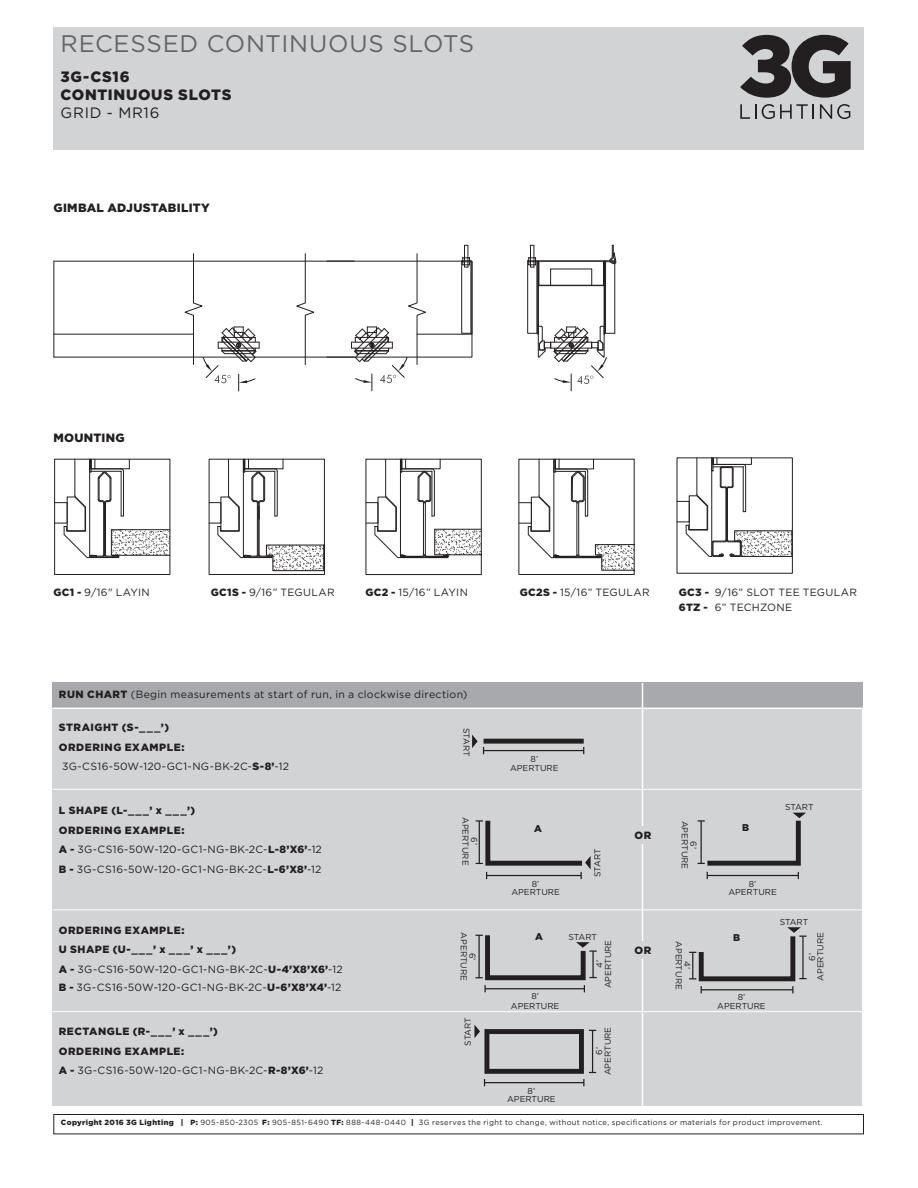
<style>
.page{position:relative;width:918px;height:1188px;background:#fff}
.page>*{position:absolute;margin:0;border:0;box-sizing:border-box;transform-origin:0 0}
.t1{font:24px "Gotham";letter-spacing:.035em;color:#636466}
.t2{font:900 15px/18px "Gotham";letter-spacing:.045em;color:#231f20}
.t3{font:15px "Gotham";letter-spacing:.05em;color:#231f20}
.t4{font:900 12px "Gotham";letter-spacing:.025em;color:#231f20}
.t5{font:10.5px/19.5px "Gotham";letter-spacing:.03em;color:#231f20}
.t6{font:900 10.5px/19.5px "Gotham";letter-spacing:.05em;color:#231f20}
.t7{font:900 9.9px "Gotham";color:#231f20}
.t8{font:8.55px/8.6px "Gotham";color:#231f20;text-align:center}
.t9{font:7.5px "Gotham";letter-spacing:.05em;color:#231f20}
.s1{font-weight:900}
.s2{font-weight:400}
</style>
<div class="page">
<div style="left:53px;top:27px;width:810px;height:123px;background:#d1d3d4"></div>
<div style="left:53px;top:1114px;width:811px;height:20px;border:1px solid #231f20"></div>
<svg style="left:54px;top:459px;width:117px;height:116px"></svg>
<svg style="left:209px;top:459px;width:116px;height:116px"></svg>
<svg style="left:366px;top:459px;width:116px;height:116px"></svg>
<svg style="left:519px;top:458px;width:116px;height:117px"></svg>
<svg style="left:677px;top:458px;width:116px;height:116px"></svg>
<svg style="left:740px;top:35px;width:111px;height:63px"></svg>
<svg style="left:820px;top:104px;width:30px;height:15px"></svg>
<svg style="left:740px;top:104px;width:16px;height:15px"></svg>
<svg style="left:762px;top:104px;width:52px;height:15px"></svg>
<div style="left:52px;top:708px;width:810px;height:398px;background:#d1d3d4"></div>
<div style="left:52px;top:682px;width:810px;height:26px;background:#a7a9ac"></div>
<hr style="left:484px;top:750px;width:100px;height:1px;background:#231f20">
<svg style="left:472px;top:735px;width:12px;height:19px"></svg>
<div style="left:484px;top:739px;width:100px;height:5px;background:#231f20"></div>
<svg style="left:475px;top:934px;width:122px;height:58px"></svg>
<svg style="left:689px;top:927px;width:118px;height:66px"></svg>
<hr style="left:485px;top:1082px;width:99px;height:1px;background:#231f20">
<hr style="left:592px;top:1030px;width:1px;height:43px;background:#231f20">
<svg style="left:474px;top:1025px;width:6px;height:13px"></svg>
<div style="left:484px;top:1029px;width:100px;height:45px;border:5px solid #231f20"></div>
<svg style="left:476px;top:820px;width:115px;height:59px"></svg>
<svg style="left:698px;top:813px;width:108px;height:66px"></svg>
<hr style="left:52px;top:789px;width:811px;height:1px;background:#fff">
<hr style="left:52px;top:910px;width:811px;height:1px;background:#fff">
<hr style="left:52px;top:1011px;width:811px;height:1px;background:#fff">
<hr style="left:642px;top:683px;width:1px;height:423px;background:#fff">
<hr style="left:52px;top:708px;width:814px;height:1px;background:#fff">
<div style="left:625px;top:826px;width:36px;height:18px;background:#d1d3d4"></div>
<div style="left:625px;top:941px;width:36px;height:18px;background:#d1d3d4"></div>
<hr style="left:54px;top:357px;width:300px;height:1px;background:#231f20">
<hr style="left:54px;top:334px;width:140px;height:1px;background:#231f20">
<hr style="left:54px;top:261px;width:300px;height:1px;background:#231f20">
<hr style="left:472px;top:262px;width:1px;height:71px;background:#231f20">
<hr style="left:54px;top:261px;width:1px;height:96px;background:#231f20">
<svg style="left:296px;top:253px;width:19px;height:112px"></svg>
<svg style="left:184px;top:253px;width:76px;height:138px"></svg>
<svg style="left:326px;top:245px;width:146px;height:146px"></svg>
<svg style="left:527px;top:245px;width:89px;height:146px"></svg>
<h1 class="t1" style="left:61px;top:34px;width:415px">RECESSED CONTINUOUS SLOTS</h1>
<h2 class="t2" style="left:61px;top:69px;width:172px">3G-CS16<br>CONTINUOUS SLOTS</h2>
<h2 class="t3" style="left:61px;top:107px;width:100px">GRID - MR16</h2>
<p class="t4" style="left:53px;top:203px;width:158px">GIMBAL ADJUSTABILITY</p>
<p class="t4" style="left:53px;top:433px;width:73px">MOUNTING</p>
<p class="t5" style="left:53px;top:584px;width:98px"><span class="s1">GC1 -</span> 9/16" LAYIN</p>
<p class="t5" style="left:211px;top:584px;width:125px"><span class="s1">GC1S -</span> 9/16” TEGULAR</p>
<p class="t5" style="left:365px;top:584px;width:104px"><span class="s1">GC2 -</span> 15/16” LAYIN</p>
<p class="t5" style="left:520px;top:584px;width:131px"><span class="s1">GC2S -</span> 15/16” TEGULAR</p>
<p class="t5" style="left:679px;top:586px;width:180px;line-height:15px"><span class="s1">GC3 -</span> 9/16” SLOT TEE TEGULAR<br><span class="s1">6TZ -</span> 6” TECHZONE</p>
<p class="t5" style="left:59px;top:685px;width:410px"><span class="s1">RUN CHART</span> (Begin measurements at start of run, in a clockwise direction)</p>
<p class="t6" style="left:59px;top:718px;width:232px">STRAIGHT (S-___’)<br>ORDERING EXAMPLE:<br><span class="s2">3G-CS16-50W-120-GC1-NG-BK-2C-</span>S-8’<span class="s2">-12</span></p>
<p class="t8" style="left:470px;top:728px;width:30px;rotate:90deg">START</p>
<p class="t8" style="left:510px;top:755px;width:50px">8’<br>APERTURE</p>
<p class="t5" style="left:59px;top:801px;width:264px"><span class="s1">L SHAPE (L-___’ x ___’)<br>ORDERING EXAMPLE:<br>A -</span> 3G-CS16-50W-120-GC1-NG-BK-2C-<span class="s1">L-8’X6’</span>-12<br><span class="s1">B -</span> 3G-CS16-50W-120-GC1-NG-BK-2C-<span class="s1">L-6’X8’</span>-12</p>
<p class="t8" style="left:478px;top:817px;width:50px;rotate:90deg">6’<br>APERTURE</p>
<p class="t7" style="left:534px;top:825px;width:9px">A</p>
<p class="t8" style="left:511px;top:880px;width:50px">8’<br>APERTURE</p>
<p class="t8" style="left:594px;top:877px;width:30px;rotate:-90deg">START</p>
<p class="t6" style="left:59px;top:921px;width:285px">ORDERING EXAMPLE:<br>U SHAPE (U-___’ x ___’ x ___’)<br>A - <span class="s2">3G-CS16-50W-120-GC1-NG-BK-2C-</span>U-4’X8’X6’<span class="s2">-12</span></p>
<p class="t5" style="left:59px;top:978px;width:284px"><span class="s1">B -</span> 3G-CS16-50W-120-GC1-NG-BK-2C-<span class="s1">U-6’X8’X4’</span>-12</p>
<p class="t6" style="left:59px;top:1022px;width:266px">RECTANGLE (R-___’ x ___’)<br>ORDERING EXAMPLE:<br>A - <span class="s2">3G-CS16-50W-120-GC1-NG-BK-2C-</span>R-8’X6’<span class="s2">-12</span></p>
<p class="t8" style="left:476px;top:932px;width:50px;rotate:90deg">6’<br>APERTURE</p>
<p class="t7" style="left:535px;top:933px;width:9px">A</p>
<p class="t8" style="left:568px;top:933px;width:30px">START</p>
<p class="t8" style="left:596px;top:988px;width:50px;rotate:-90deg">4’<br>APERTURE</p>
<p class="t8" style="left:464px;top:1046px;width:30px;rotate:-90deg">START</p>
<p class="t8" style="left:511px;top:992px;width:50px;line-height:9.9px">8’<br>APERTURE</p>
<p class="t8" style="left:507px;top:1087px;width:50px">8’<br>APERTURE</p>
<p class="t8" style="left:595px;top:1075px;width:50px;rotate:-90deg">6’<br>APERTURE</p>
<p class="t6" style="left:634px;top:827px;width:18px">OR</p>
<p class="t6" style="left:634px;top:941px;width:18px">OR</p>
<p class="t8" style="left:697px;top:821px;width:50px;rotate:90deg">6’<br>APERTURE</p>
<p class="t7" style="left:742px;top:824px;width:9px">B</p>
<p class="t8" style="left:728px;top:880px;width:50px">8’<br>APERTURE</p>
<p class="t8" style="left:785px;top:804px;width:30px">START</p>
<p class="t8" style="left:691px;top:941px;width:50px;rotate:90deg">4’<br>APERTURE</p>
<p class="t7" style="left:733px;top:934px;width:9px">B</p>
<p class="t8" style="left:717px;top:994px;width:50px">8’<br>APERTURE</p>
<p class="t8" style="left:780px;top:918px;width:30px">START</p>
<p class="t8" style="left:808px;top:981px;width:50px;rotate:-90deg">6’<br>APERTURE</p>
<p class="t9" style="left:61px;top:1120px;width:763px"><span class="s1">Copyright 2016 3G Lighting | P:</span> 905-850-2305 <span class="s1">F:</span> 905-851-6490 <span class="s1">TF:</span> 888-448-0440 <span class="s1">|</span> 3G reserves the right to change, without notice, specifications or materials for product improvement.</p>
</div>
